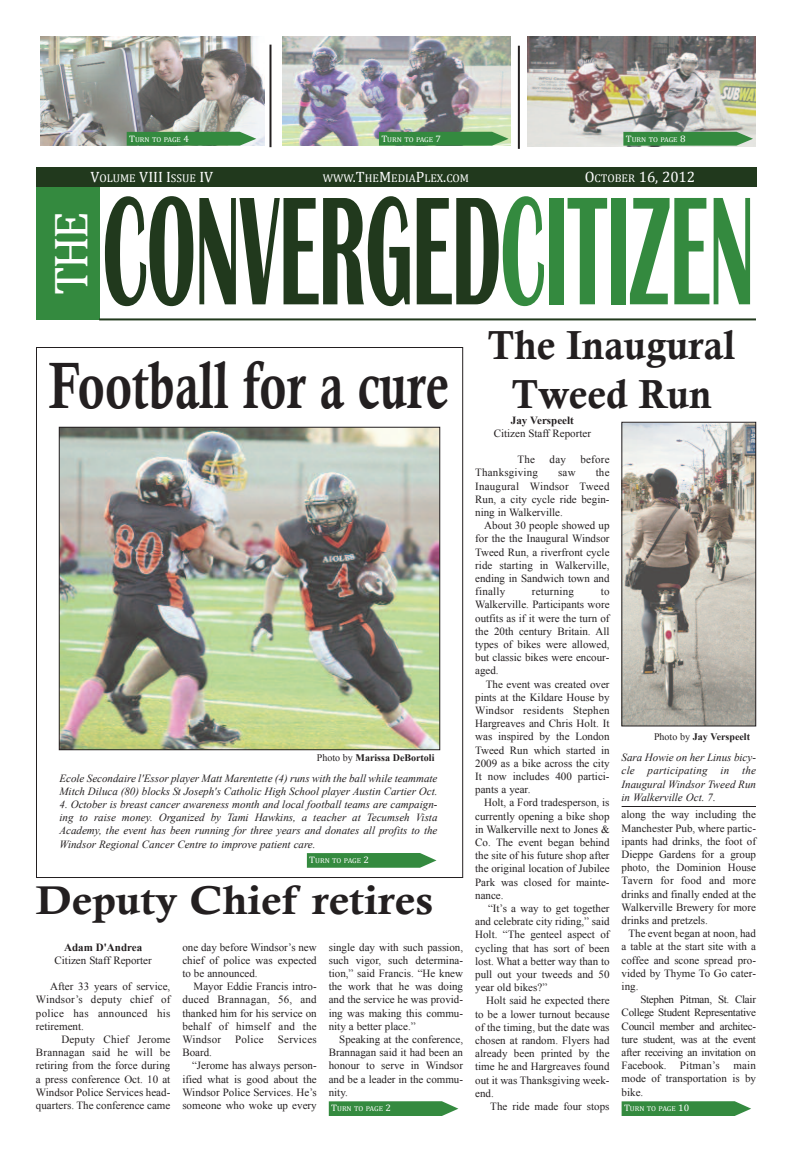
<style>
.page{position:relative;width:792px;height:1152px;background:#fff}
.page>*{position:absolute;margin:0;border:0;box-sizing:border-box;transform-origin:0 0}
.t1{font:700 159.6px "Britannic";color:#21391d;scale:.47 1}
.t2{font:65.6px "Calis MT Bol";color:#231f20;scale:.75 1}
.t3{font:48px "Cambria";color:#fff}
.t4{font:40.6px/48.7px "Calis MT Bol";color:#231f20;text-align:center}
.t5{font:40.1px "Calis MT Bol";color:#231f20;scale:1.09 1}
.t6{font:15px "Cambria";color:#fff}
.t7{font:11.2px "Cambria";color:#fff}
.t8{font:11px/13.2px "Times New Roman";color:#231f20;text-align:justify}
.t9{font:italic 11px/13.2px "Times New Roman";color:#231f20;text-align:justify}
.t10{font:11px "Times New Roman";letter-spacing:.02em;color:#231f20}
.t11{font:700 11px "Times New Roman";color:#231f20}
.t12{font:700 10px "Times New Roman";color:#231f20}
.t13{font:7px "Cambria";letter-spacing:-.005em;color:#fff;scale:1.06 1}
.s1{font-size:9.4px}
.s2{font-size:15px}
.s3{font-size:11.2px}
.s4{color:#348a3f}
.s5{font-weight:400}
</style>
<div class="page">
<div style="left:36px;top:186px;width:64px;height:134px;background:#348a3f"></div>
<div style="left:36px;top:167px;width:720px;height:20px;background:#21391d"></div>
<hr style="left:99px;top:318px;width:657px;height:2px;background:#21391d">
<hr style="left:269px;top:45px;width:2px;height:102px;background:#231f20">
<hr style="left:518px;top:46px;width:2px;height:103px;background:#231f20">
<img style="left:282px;top:36px;width:229px;height:110px">
<svg style="left:40px;top:36px;width:1px;height:110px"></svg>
<img style="left:41px;top:36px;width:224px;height:110px">
<img style="left:527px;top:36px;width:229px;height:110px">
<svg style="left:127px;top:132px;width:129px;height:14px;background:#41904c"></svg>
<svg style="left:379px;top:132px;width:130px;height:14px;background:#419049"></svg>
<svg style="left:623px;top:132px;width:130px;height:14px;background:#42914c"></svg>
<img style="left:61px;top:429px;width:377px;height:319px">
<div style="left:59px;top:427px;width:381px;height:323px;border:1px solid #231f20"></div>
<img style="left:624px;top:424px;width:130px;height:300px">
<div style="left:622px;top:422px;width:134px;height:304px;border:1px solid #231f20"></div>
<svg style="left:622px;top:1101px;width:129px;height:15px;background:#44934e"></svg>
<svg style="left:329px;top:1101px;width:129px;height:15px;background:#44934e"></svg>
<hr style="left:622px;top:806px;width:134px;height:1px;background:#231f20">
<svg style="left:307px;top:853px;width:129px;height:15px;background:#43934e"></svg>
<p class="t13" style="left:129px;top:136px;width:58px"><span class="s1">T</span>URN TO PAGE <span class="s1">4</span></p>
<p class="t13" style="left:381px;top:136px;width:58px"><span class="s1">T</span>URN TO PAGE <span class="s1">7</span></p>
<p class="t13" style="left:626px;top:136px;width:58px"><span class="s1">T</span>URN TO PAGE <span class="s1">8</span></p>
<p class="t7" style="left:91px;top:173px;width:124px"><span class="s2">V</span>OLUME <span class="s2">VIII I</span>SSUE <span class="s2">IV</span></p>
<p class="t7" style="left:323px;top:173px;width:148px">WWW<span class="s2">.T</span>HE<span class="s2">M</span>EDIA<span class="s2">P</span>LEX<span class="s2">.</span>COM</p>
<h3 class="t6" style="left:585px;top:171px;width:112px">O<span class="s3">CTOBER</span> 16, 2012</h3>
<h3 class="t3" style="left:50px;top:295px;width:85px;rotate:-90deg">THE</h3>
<h1 class="t1" style="left:103px;top:171px;width:1387px">CONVERGED<span class="s4">CITIZEN</span></h1>
<h2 class="t2" style="left:49px;top:359px;width:535px">Football for a cure</h2>
<p class="t12" style="left:317px;top:752px;width:119px"><span class="s5">Photo by</span> Marissa DeBortoli</p>
<p class="t9" style="left:60px;top:771px;width:380px">Ecole Secondaire l'Essor player Matt Marentette (4) runs with the ball while teammate<br>Mitch Diluca (80) blocks St Joseph's Catholic High School player Austin Cartier Oct.</p>
<p class="t9" style="left:60px;top:798px;width:380px">4. October is breast cancer awareness month and local football teams are campaign&shy;ing to raise money. Organized by Tami Hawkins, a teacher at Tecumseh Vista Academy, the event has been running for three years and donates all profits to the Windsor Regional Cancer Centre to improve patient care.</p>
<p class="t13" style="left:309px;top:858px;width:58px"><span class="s1">T</span>URN TO PAGE <span class="s1">2</span></p>
<h3 class="t5" style="left:36px;top:884px;width:366px">Deputy Chief retires</h3>
<p class="t11" style="left:64px;top:941px;width:79px">Adam D'Andrea</p>
<p class="t8" style="left:55px;top:954px;width:99px">Citizen Staff Reporter</p>
<p class="t8" style="left:36px;top:980px;width:136px;text-indent:14px">After 33 years of service, Windsor’s deputy chief of police has announced his retirement.</p>
<p class="t8" style="left:36px;top:1033px;width:136px;text-indent:25px">Deputy Chief Jerome Brannagan said he will be retiring from the force during a press conference Oct. 10 at Windsor Police Services head&shy;quarters. The conference came</p>
<p class="t8" style="left:182px;top:940px;width:136px">one day before Windsor’s new chief of police was expected to be announced.</p>
<p class="t8" style="left:182px;top:980px;width:136px;text-indent:11px">Mayor Eddie Francis intro&shy;duced Brannagan, 56, and thanked him for his service on behalf of himself and the Windsor</p>
<p class="t8" style="left:329px;top:940px;width:136px">single day with such passion, such vigor, such determina&shy;tion,” said Francis. “He knew the work that he was doing and the service he was provid&shy;ing was making this commu&shy;nity a better place.”</p>
<p class="t8" style="left:329px;top:1033px;width:136px;text-indent:11px">Speaking at the conference, Brannagan said it had been an honour to serve in Windsor and be a leader in the commu&shy;nity.</p>
<p class="t13" style="left:331px;top:1106px;width:58px"><span class="s1">T</span>URN TO PAGE <span class="s1">2</span></p>
<p class="t8" style="left:235px;top:1033px;width:30px">Police</p>
<p class="t10" style="left:278px;top:1033px;width:40px">Services</p>
<p class="t8" style="left:182px;top:1046px;width:31px">Board.</p>
<p class="t8" style="left:192px;top:1059px;width:126px">“Jerome has always person-</p>
<p class="t8" style="left:182px;top:1072px;width:136px">ified what is good about the</p>
<p class="t8" style="left:182px;top:1086px;width:136px">Windsor Police Services. He’s</p>
<p class="t8" style="left:182px;top:1099px;width:136px">someone who woke up every</p>
<h3 class="t4" style="left:488px;top:326px;width:249px">The Inaugural<br>Tweed Run</h3>
<p class="t11" style="left:511px;top:414px;width:64px">Jay Verspeelt</p>
<p class="t8" style="left:494px;top:427px;width:99px">Citizen Staff Reporter</p>
<p class="t8" style="left:518px;top:453px;width:19px">The</p>
<p class="t8" style="left:550px;top:453px;width:18px">day</p>
<p class="t8" style="left:580px;top:453px;width:31px">before</p>
<p class="t10" style="left:475px;top:467px;width:64px">Thanksgiving</p>
<p class="t8" style="left:558px;top:466px;width:19px">saw</p>
<p class="t8" style="left:475px;top:466px;width:136px;text-indent:121px">the Inaugural Windsor Tweed Run, a city cycle ride begin&shy;ning in Walkerville.</p>
<p class="t8" style="left:475px;top:519px;width:136px;text-indent:9px">About 30 people showed up for the the Inaugural Windsor Tweed Run, a riverfront cycle ride starting in Walkerville, ending in Sandwich town and finally</p>
<p class="t10" style="left:532px;top:585px;width:44px">returning</p>
<p class="t8" style="left:475px;top:585px;width:136px;text-indent:126px">to Walkerville. Participants wore outfits as if it were the turn of the 20th century Britain. All types of bikes were allowed, but classic bikes were encour&shy;aged.</p>
<p class="t8" style="left:475px;top:677px;width:136px;text-indent:11px">The event was created over pints at the Kildare House by Windsor residents Stephen Hargreaves and Chris Holt. It was inspired by the London Tweed Run which started in 2009 as a bike across the city It now includes 400 partici&shy;pants a year.</p>
<p class="t8" style="left:475px;top:796px;width:136px;text-indent:9px">Holt, a Ford tradesperson, is currently opening a bike shop in Walkerville next to Jones &amp; Co. The event began behind the site of his future shop after the original location of Jubilee Park was closed for mainte&shy;nance.</p>
<p class="t8" style="left:475px;top:902px;width:136px;text-indent:13px">“It’s a way to get together and celebrate city riding,” said Holt. “The genteel aspect of cycling that has sort of been lost. What a better way than to pull out your tweeds and 50 year old bikes?”</p>
<p class="t8" style="left:475px;top:994px;width:136px;text-indent:11px">Holt said he expected there to be a lower turnout because of the timing, but the date was chosen at random. Flyers had already been printed by the time he and Hargreaves found out it was Thanksgiving week&shy;end.</p>
<p class="t8" style="left:490px;top:1100px;width:121px">The ride made four stops</p>
<p class="t12" style="left:654px;top:731px;width:98px"><span class="s5">Photo by</span> Jay Verspeelt</p>
<p class="t9" style="left:622px;top:751px;width:136px">Sara Howie on her Linus bicy&shy;cle participating in the Inaugural Windsor Tweed Run in Walkerville Oct. 7.</p>
<p class="t8" style="left:622px;top:808px;width:136px">along the way including the Manchester Pub, where partic&shy;ipants had drinks, the foot of Dieppe Gardens for a group photo, the Dominion House Tavern for food and more drinks and finally ended at the Walkerville Brewery for more drinks and pretzels.</p>
<p class="t8" style="left:622px;top:927px;width:136px;text-indent:7px">The event began at noon, had a table at the start site with a coffee and scone spread pro&shy;vided by Thyme To Go cater&shy;ing.</p>
<p class="t8" style="left:622px;top:993px;width:136px;text-indent:19px">Stephen Pitman, St. Clair College Student Representative Council member and architec&shy;ture student, was at the event after receiving an invitation on Facebook. Pitman’s main mode of transportation is by bike.</p>
<p class="t13" style="left:624px;top:1106px;width:63px"><span class="s1">T</span>URN TO PAGE <span class="s1">10</span></p>
</div>
